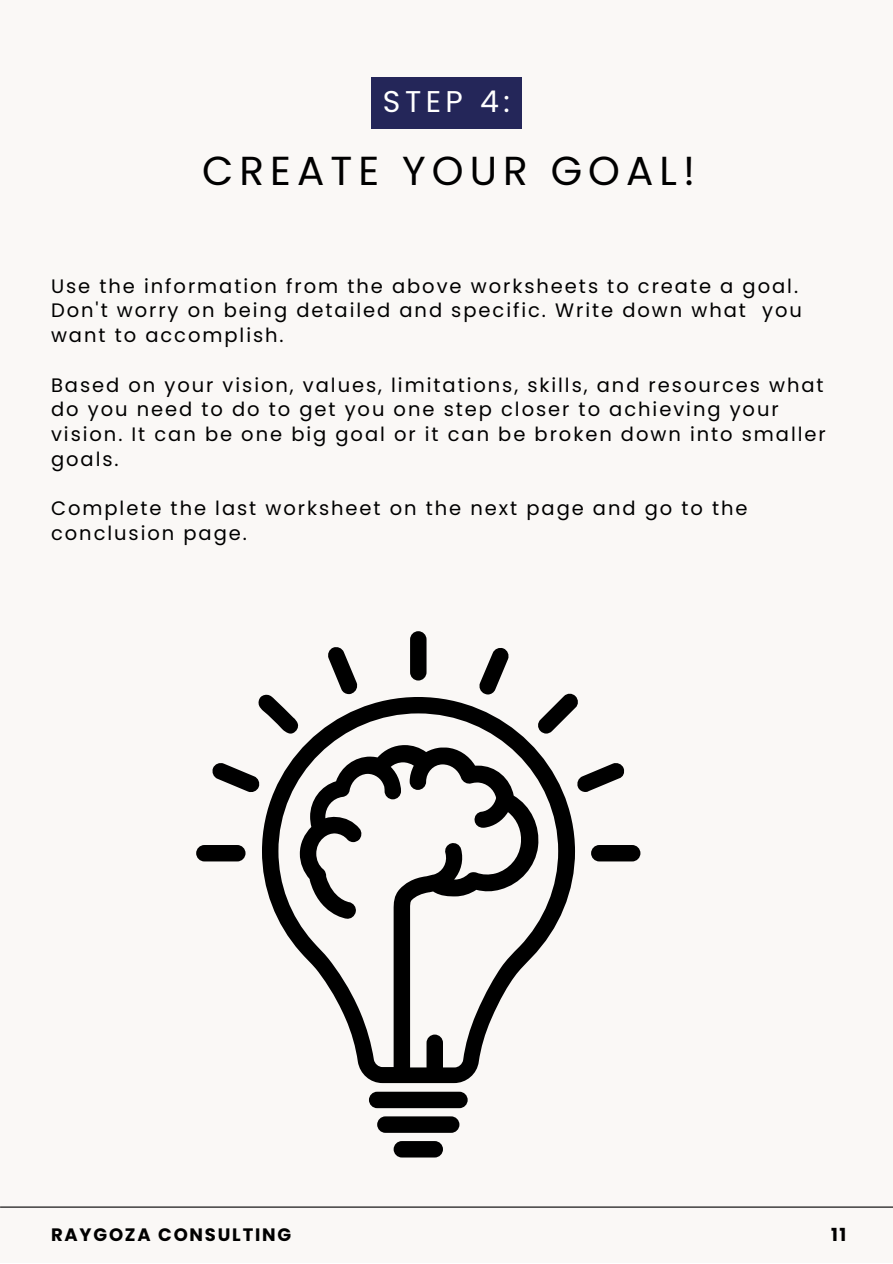
<style>
.page{position:relative;width:893px;height:1264px;background:#fff}
.page>*{position:absolute;margin:0;border:0;box-sizing:border-box;transform-origin:0 0}
.t1{font:40.5px "Poppins";letter-spacing:.15em;color:#000}
.t2{font:30px "Poppins";color:#fff}
.t3{font:19.5px/24.8px "Poppins";letter-spacing:.1em;color:#000}
.t4{font:700 18px "Poppins";letter-spacing:.1em;color:#000}
</style>
<div class="page">
<div style="left:0;top:0;width:892px;height:1262px;background:#faf8f6"></div>
<hr style="left:0;top:1206px;width:892px;height:1px;background:#000">
<svg style="left:262px;top:697px;width:313px;height:386px"></svg>
<div style="left:410px;top:631px;width:16px;height:49px;background:#000;border-radius:8px"></div>
<svg style="left:328px;top:647px;width:30px;height:47px"></svg>
<svg style="left:258px;top:694px;width:41px;height:39px"></svg>
<svg style="left:212px;top:763px;width:48px;height:29px"></svg>
<div style="left:196px;top:845px;width:49px;height:16px;background:#000;border-radius:8px"></div>
<div style="left:591px;top:845px;width:49px;height:16px;background:#000;border-radius:8px"></div>
<svg style="left:577px;top:763px;width:48px;height:29px"></svg>
<svg style="left:537px;top:693px;width:41px;height:40px"></svg>
<svg style="left:479px;top:648px;width:30px;height:46px"></svg>
<div style="left:369px;top:1091px;width:98px;height:17px;background:#000;border-radius:8px"></div>
<div style="left:377px;top:1116px;width:82px;height:16px;background:#000;border-radius:8px"></div>
<div style="left:393px;top:1141px;width:50px;height:16px;background:#000;border-radius:8px"></div>
<div style="left:371px;top:77px;width:150px;height:51px;background:#242659"></div>
<h2 class="t2" style="left:383px;top:81px;width:128px">STEP 4:</h2>
<h1 class="t1" style="left:202px;top:142px;width:494px">CREATE YOUR GOAL!</h1>
<p class="t3" style="left:51px;top:273px;width:752px">Use the information from the above worksheets to create a goal.<br>Don't worry on being detailed and specific. Write down what you want to accomplish.</p>
<p class="t3" style="left:51px;top:372px;width:776px">Based on your vision, values, limitations, skills, and resources what do you need to do to get you one step closer to achieving your vision. It can be one big goal or it can be broken down into smaller goals.</p>
<p class="t3" style="left:51px;top:496px;width:698px">Complete the last worksheet on the next page and go to the conclusion page.</p>
<p class="t4" style="left:51px;top:1222px;width:242px">RAYGOZA CONSULTING</p>
<p class="t4" style="left:831px;top:1222px;width:17px">11</p>
</div>
